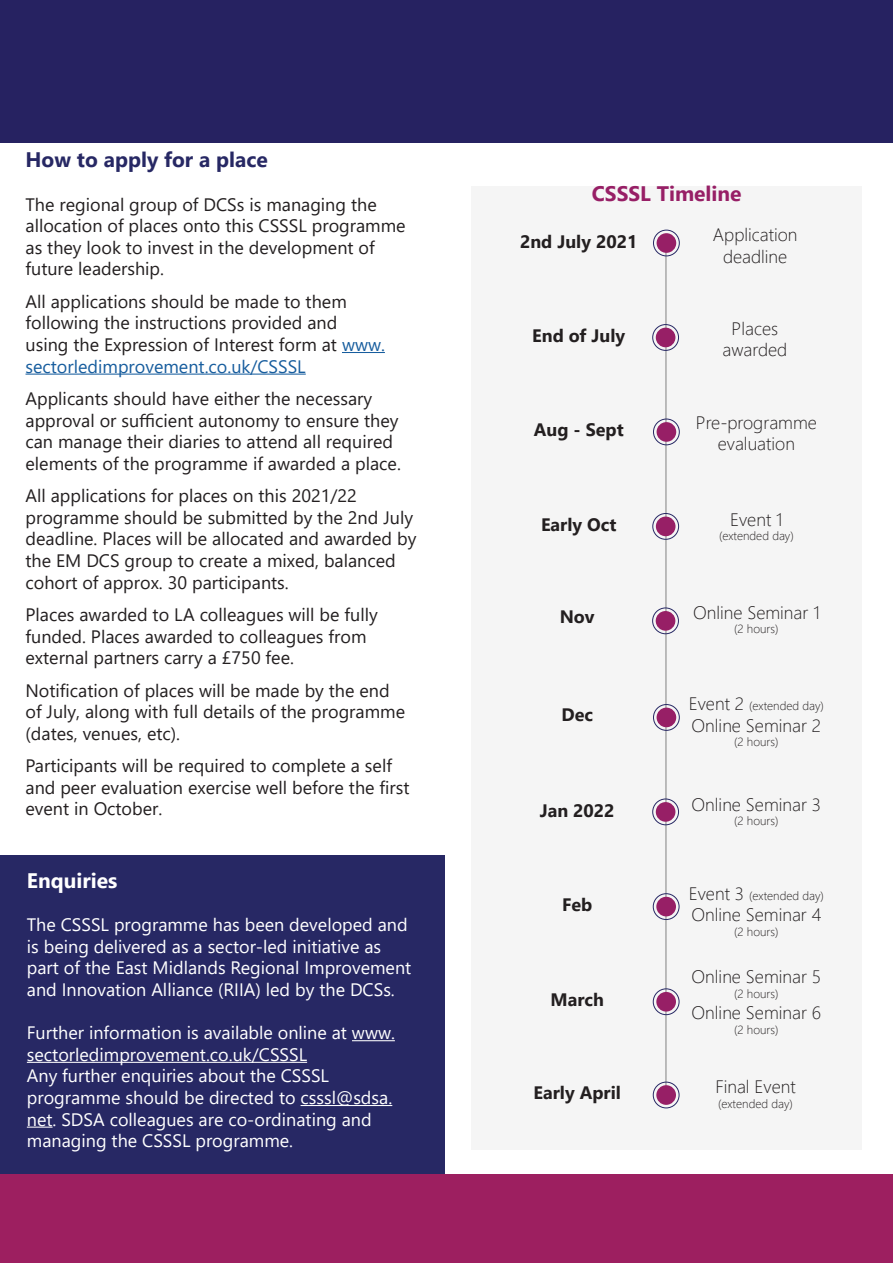
<style>
.page{position:relative;width:893px;height:1263px;background:#fff}
.page>*{position:absolute;margin:0;border:0;box-sizing:border-box;transform-origin:0 0}
.t1{font:700 21px "Segoe UI";color:#272864}
.t2{font:700 21px "Segoe UI";color:#971f66}
.t3{font:700 21px "Segoe UI";color:#fff}
.t4{font:18px/21.6px "Segoe UI";color:#231f20}
.t5{font:18px/21.6px "Segoe UI";color:#fff}
.t6{font:300 18px/21.6px "Segoe UI";color:#231f20;text-align:center}
.t7{font:700 18px "Segoe UI";color:#231f20}
.t8{font:300 12px "Segoe UI";color:#231f20}
.s1{color:#175d9e}
.s2{font-size:18px}
</style>
<div class="page">
<div style="left:471px;top:186px;width:391px;height:963px;background:#f5f5f5"></div>
<div style="left:0;top:855px;width:445px;height:321px;background:#272864"></div>
<hr style="left:342px;top:352px;width:43px;height:1px;background:#175d9e">
<hr style="left:26px;top:374px;width:280px;height:1px;background:#175d9e">
<hr style="left:352px;top:1040px;width:43px;height:1px;background:#fff">
<hr style="left:27px;top:1062px;width:280px;height:1px;background:#fff">
<hr style="left:301px;top:1105px;width:91px;height:1px;background:#fff">
<hr style="left:27px;top:1126px;width:26px;height:2px;background:#fff">
<div style="left:0;top:1175px;width:893px;height:88px;background:#9d1f60"></div>
<hr style="left:665px;top:244px;width:2px;height:852px;background:#a8a8a8">
<div style="left:657px;top:233px;width:19px;height:20px;background:#971f66;border-radius:50%"></div>
<div style="left:653px;top:230px;width:27px;height:26px;border:1px solid #272864;border-radius:50%"></div>
<div style="left:656px;top:1085px;width:20px;height:20px;background:#971f66;border-radius:50%"></div>
<div style="left:653px;top:1082px;width:26px;height:26px;border:1px solid #272864;border-radius:50%"></div>
<div style="left:656px;top:328px;width:19px;height:19px;background:#971f66;border-radius:50%"></div>
<div style="left:652px;top:324px;width:27px;height:27px;border:1px solid #272864;border-radius:50%"></div>
<div style="left:656px;top:897px;width:20px;height:19px;background:#971f66;border-radius:50%"></div>
<div style="left:653px;top:893px;width:26px;height:27px;border:1px solid #272864;border-radius:50%"></div>
<div style="left:657px;top:708px;width:19px;height:19px;background:#971f66;border-radius:50%"></div>
<div style="left:653px;top:704px;width:27px;height:27px;border:1px solid #272864;border-radius:50%"></div>
<div style="left:657px;top:422px;width:19px;height:20px;background:#971f66;border-radius:50%"></div>
<div style="left:653px;top:419px;width:27px;height:26px;border:1px solid #272864;border-radius:50%"></div>
<div style="left:656px;top:992px;width:20px;height:19px;background:#971f66;border-radius:50%"></div>
<div style="left:653px;top:988px;width:26px;height:27px;border:1px solid #272864;border-radius:50%"></div>
<div style="left:656px;top:802px;width:19px;height:20px;background:#971f66;border-radius:50%"></div>
<div style="left:652px;top:798px;width:27px;height:27px;border:1px solid #272864;border-radius:50%"></div>
<div style="left:656px;top:611px;width:19px;height:20px;background:#971f66;border-radius:50%"></div>
<div style="left:652px;top:607px;width:27px;height:27px;border:1px solid #272864;border-radius:50%"></div>
<div style="left:656px;top:517px;width:19px;height:19px;background:#971f66;border-radius:50%"></div>
<div style="left:652px;top:513px;width:27px;height:27px;border:1px solid #272864;border-radius:50%"></div>
<div style="left:0;top:0;width:893px;height:142px;background:#262261"></div>
<p class="t1" style="left:26px;top:140px;width:244px">How to apply for a place</p>
<p class="t4" style="left:26px;top:192px;width:382px">The regional group of DCSs is managing the allocation of places onto this CSSSL programme as they look to invest in the development of future leadership.</p>
<p class="t4" style="left:26px;top:289px;width:361px">All applications should be made to them following the instructions provided and<br>using the Expression of Interest form at <span class="s1">www. sectorledimprovement.co.uk/CSSSL</span></p>
<p class="t4" style="left:26px;top:386px;width:377px">Applicants should have either the necessary approval or sufficient autonomy to ensure they can manage their diaries to attend all required elements of the programme if awarded a place.</p>
<p class="t4" style="left:26px;top:483px;width:392px">All applications for places on this 2021/22 programme should be submitted by the 2nd July deadline. Places will be allocated and awarded by the EM DCS group to create a mixed, balanced cohort of approx. 30 participants.</p>
<p class="t4" style="left:26px;top:602px;width:354px">Places awarded to LA colleagues will be fully funded. Places awarded to colleagues from external partners carry a £750 fee.</p>
<p class="t4" style="left:26px;top:678px;width:381px">Notification of places will be made by the end of July, along with full details of the programme (dates, venues, etc).</p>
<p class="t4" style="left:26px;top:753px;width:386px">Participants will be required to complete a self and peer evaluation exercise well before the first event in October.</p>
<p class="t3" style="left:27px;top:861px;width:92px">Enquiries</p>
<p class="t5" style="left:27px;top:912px;width:386px">The CSSSL programme has been developed and is being delivered as a sector-led initiative as part of the East Midlands Regional Improvement and Innovation Alliance (RIIA) led by the DCSs.</p>
<p class="t5" style="left:27px;top:1020px;width:370px">Further information is available online at www. sectorledimprovement.co.uk/CSSSL</p>
<p class="t5" style="left:27px;top:1063px;width:367px">Any further enquiries about the CSSSL programme should be directed to csssl@sdsa. net. SDSA colleagues are co-ordinating and managing the CSSSL programme.</p>
<p class="t2" style="left:592px;top:174px;width:151px">CSSSL Timeline</p>
<p class="t7" style="left:520px;top:224px;width:119px">2nd July 2021</p>
<p class="t7" style="left:532px;top:319px;width:94px">End of July</p>
<p class="t7" style="left:534px;top:412px;width:91px">Aug - Sept</p>
<p class="t7" style="left:541px;top:508px;width:77px">Early Oct</p>
<p class="t7" style="left:560px;top:599px;width:36px">Nov</p>
<p class="t7" style="left:561px;top:697px;width:33px">Dec</p>
<p class="t7" style="left:540px;top:793px;width:76px">Jan 2022</p>
<p class="t7" style="left:562px;top:888px;width:32px">Feb</p>
<p class="t7" style="left:550px;top:983px;width:55px">March</p>
<p class="t7" style="left:533px;top:1075px;width:89px">Early April</p>
<p class="t6" style="left:713px;top:222px;width:86px">Application deadline</p>
<p class="t6" style="left:732px;top:316px;width:48px">Places</p>
<p class="t6" style="left:722px;top:337px;width:66px">awarded</p>
<p class="t6" style="left:696px;top:410px;width:122px">Pre-programme evaluation</p>
<p class="t6" style="left:730px;top:507px;width:54px">Event 1</p>
<p class="t8" style="left:719px;top:525px;width:76px">(extended day)</p>
<p class="t6" style="left:693px;top:600px;width:128px">Online Seminar 1</p>
<p class="t8" style="left:734px;top:618px;width:46px">(2 hours)</p>
<p class="t8" style="left:689px;top:695px;width:137px"><span class="s2">Event 2</span> (extended day)</p>
<p class="t6" style="left:692px;top:713px;width:131px">Online Seminar 2</p>
<p class="t8" style="left:734px;top:731px;width:46px">(2 hours)</p>
<p class="t6" style="left:692px;top:792px;width:131px">Online Seminar 3</p>
<p class="t8" style="left:734px;top:810px;width:46px">(2 hours)</p>
<p class="t8" style="left:689px;top:884px;width:137px"><span class="s2">Event 3</span> (extended day)</p>
<p class="t6" style="left:691px;top:902px;width:131px">Online Seminar 4</p>
<p class="t8" style="left:734px;top:920px;width:46px">(2 hours)</p>
<p class="t6" style="left:692px;top:964px;width:131px">Online Seminar 5</p>
<p class="t8" style="left:734px;top:982px;width:46px">(2 hours)</p>
<p class="t6" style="left:692px;top:1000px;width:131px">Online Seminar 6</p>
<p class="t8" style="left:734px;top:1018px;width:46px">(2 hours)</p>
<p class="t6" style="left:715px;top:1074px;width:82px">Final Event</p>
<p class="t8" style="left:718px;top:1092px;width:76px">(extended day)</p>
</div>
